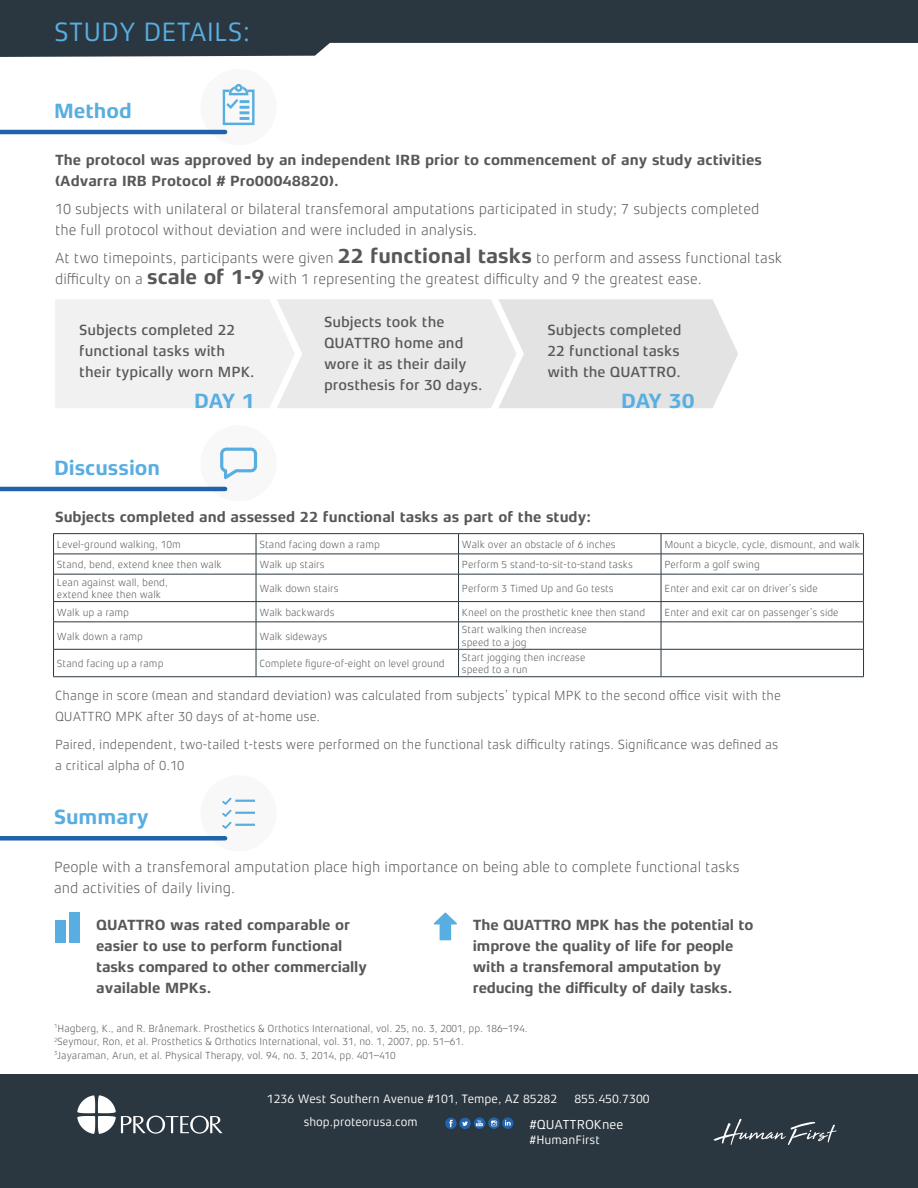
<style>
.page{position:relative;width:918px;height:1188px;background:#fff}
.page>*{position:absolute;margin:0;border:0;box-sizing:border-box;transform-origin:0 0}
.t1{font:27px "Xenois Sans Pro";color:#59aee1}
.t2{font:700 21px "Xenois Sans Pro";color:#59aee1}
.t3{font:300 15px/21px "Xenois Sans Pro";color:#57585a}
.t4{font:700 15px/21px "Xenois Sans Pro";color:#57585a}
.t5{font:500 15px/21px "Xenois Sans Pro";color:#57585a}
.t6{font:300 13.5px/21px "Xenois Sans Pro";color:#57585a}
.t7{font:13.2px "Xenois Sans Pro";color:#fff}
.t8{font:12.3px "Xenois Sans Pro";color:#fff}
.t9{font:300 10.5px/12.6px "Xenois Sans Pro";color:#57585a}
.s1{font-weight:700;font-size:21px}
</style>
<div class="page">
<div style="left:0;top:1075px;width:918px;height:113px;background:#2b3740"></div>
<svg style="left:445px;top:1118px;width:12px;height:11px"></svg>
<svg style="left:449px;top:1120px;width:4px;height:7px"></svg>
<svg style="left:488px;top:1117px;width:12px;height:12px"></svg>
<svg style="left:491px;top:1121px;width:6px;height:5px"></svg>
<svg style="left:474px;top:1117px;width:11px;height:12px"></svg>
<svg style="left:476px;top:1120px;width:7px;height:6px"></svg>
<div style="left:459px;top:1118px;width:12px;height:11px;background:#2264ad;border-radius:50%"></div>
<svg style="left:462px;top:1121px;width:6px;height:5px"></svg>
<svg style="left:502px;top:1117px;width:12px;height:12px"></svg>
<svg style="left:505px;top:1120px;width:6px;height:6px"></svg>
<svg style="left:77px;top:1095px;width:145px;height:39px"></svg>
<svg style="left:714px;top:1119px;width:123px;height:26px"></svg>
<div style="left:201px;top:775px;width:76px;height:76px;background:#f8f8f8;border-radius:50%"></div>
<hr style="left:235px;top:800px;width:20px;height:2px;background:#59aee1">
<hr style="left:235px;top:812px;width:20px;height:2px;background:#59aee1">
<hr style="left:235px;top:824px;width:20px;height:2px;background:#59aee1">
<svg style="left:222px;top:798px;width:10px;height:31px"></svg>
<div style="left:201px;top:69px;width:76px;height:76px;background:#f8f8f8;border-radius:50%"></div>
<svg style="left:223px;top:84px;width:32px;height:41px"></svg>
<div style="left:55px;top:299px;width:683px;height:109px;background:#eaeaea"></div>
<hr style="left:53px;top:533px;width:203px;height:1px;background:#2b373f">
<hr style="left:256px;top:533px;width:203px;height:1px;background:#2b373f">
<hr style="left:459px;top:533px;width:202px;height:1px;background:#2b373f">
<hr style="left:661px;top:533px;width:203px;height:1px;background:#2b373f">
<hr style="left:53px;top:554px;width:203px;height:1px;background:#2b373f">
<hr style="left:256px;top:554px;width:203px;height:1px;background:#2b373f">
<hr style="left:459px;top:554px;width:202px;height:1px;background:#2b373f">
<hr style="left:661px;top:554px;width:203px;height:1px;background:#2b373f">
<hr style="left:53px;top:574px;width:203px;height:1px;background:#2b373f">
<hr style="left:256px;top:574px;width:203px;height:1px;background:#2b373f">
<hr style="left:459px;top:574px;width:202px;height:1px;background:#2b373f">
<hr style="left:661px;top:574px;width:203px;height:1px;background:#2b373f">
<hr style="left:53px;top:601px;width:203px;height:1px;background:#2b373f">
<hr style="left:256px;top:601px;width:203px;height:1px;background:#2b373f">
<hr style="left:459px;top:601px;width:202px;height:1px;background:#2b373f">
<hr style="left:661px;top:601px;width:203px;height:1px;background:#2b373f">
<hr style="left:53px;top:622px;width:203px;height:1px;background:#2b373f">
<hr style="left:256px;top:622px;width:203px;height:1px;background:#2b373f">
<hr style="left:459px;top:622px;width:202px;height:1px;background:#2b373f">
<hr style="left:661px;top:622px;width:203px;height:1px;background:#2b373f">
<hr style="left:53px;top:649px;width:203px;height:1px;background:#2b373f">
<svg style="left:53px;top:534px;width:1px;height:142px"></svg>
<hr style="left:256px;top:649px;width:203px;height:1px;background:#2b373f">
<svg style="left:256px;top:534px;width:1px;height:142px"></svg>
<hr style="left:459px;top:649px;width:202px;height:1px;background:#2b373f">
<svg style="left:458px;top:534px;width:1px;height:142px"></svg>
<hr style="left:661px;top:649px;width:203px;height:1px;background:#2b373f">
<svg style="left:661px;top:534px;width:1px;height:142px"></svg>
<svg style="left:863px;top:534px;width:1px;height:142px"></svg>
<hr style="left:53px;top:676px;width:203px;height:1px;background:#2b373f">
<hr style="left:256px;top:676px;width:203px;height:1px;background:#2b373f">
<hr style="left:459px;top:676px;width:202px;height:1px;background:#2b373f">
<hr style="left:661px;top:676px;width:203px;height:1px;background:#2b373f">
<div style="left:201px;top:425px;width:76px;height:76px;background:#f8f8f8;border-radius:50%"></div>
<svg style="left:220px;top:448px;width:37px;height:31px"></svg>
<div style="left:0;top:836px;width:225px;height:5px;background:#1f63ab"></div>
<hr style="left:0;top:487px;width:225px;height:4px;background:#1f63ab">
<hr style="left:0;top:130px;width:225px;height:4px;background:#1f63ab">
<svg style="left:0;top:0;width:918px;height:57px;fill:#2b3740"></svg>
<svg style="left:433px;top:912px;width:24px;height:28px"></svg>
<div style="left:56px;top:920px;width:10px;height:23px;background:#59aee1"></div>
<div style="left:69px;top:918px;width:11px;height:25px;background:#59aee1"></div>
<svg style="left:69px;top:913px;width:11px;height:4px"></svg>
<p class="t1" style="left:54px;top:16px;width:198px">STUDY DETAILS:</p>
<p class="t2" style="left:54px;top:98px;width:79px">Method</p>
<p class="t4" style="left:55px;top:150px;width:708px">The protocol was approved by an independent IRB prior to commencement of any study activities (Advarra IRB Protocol # Pro00048820).</p>
<p class="t3" style="left:55px;top:199px;width:706px">10 subjects with unilateral or bilateral transfemoral amputations participated in study; 7 subjects completed the full protocol without deviation and were included in analysis.</p>
<p class="t3" style="left:55px;top:247px;width:729px">At two timepoints, participants were given <span class="s1">22 functional tasks</span> to perform and assess functional task difficulty on a <span class="s1">scale of 1-9</span> with 1 representing the greatest difficulty and 9 the greatest ease.</p>
<p class="t5" style="left:79px;top:319px;width:177px">Subjects completed 22 functional tasks with their typically worn MPK.</p>
<p class="t5" style="left:324px;top:312px;width:160px">Subjects took the<br>QUATTRO home and wore it as their daily prosthesis for 30 days.</p>
<p class="t5" style="left:548px;top:319px;width:136px">Subjects completed<br>22 functional tasks with the QUATTRO.</p>
<p class="t2" style="left:194px;top:389px;width:62px">DAY 1</p>
<p class="t2" style="left:621px;top:389px;width:75px">DAY 30</p>
<p class="t2" style="left:54px;top:455px;width:108px">Discussion</p>
<p class="t4" style="left:55px;top:506px;width:537px">Subjects completed and assessed 22 functional tasks as part of the study:</p>
<p class="t9" style="left:57px;top:538px;width:125px">Level-ground walking, 10m</p>
<p class="t9" style="left:259px;top:538px;width:122px">Stand facing down a ramp</p>
<p class="t9" style="left:462px;top:538px;width:155px">Walk over an obstacle of 6 inches</p>
<p class="t9" style="left:664px;top:538px;width:197px">Mount a bicycle, cycle, dismount, and walk</p>
<p class="t9" style="left:57px;top:558px;width:166px">Stand, bend, extend knee then walk</p>
<p class="t9" style="left:259px;top:558px;width:67px">Walk up stairs</p>
<p class="t9" style="left:462px;top:558px;width:173px">Perform 5 stand-to-sit-to-stand tasks</p>
<p class="t9" style="left:664px;top:558px;width:97px">Perform a golf swing</p>
<p class="t9" style="left:57px;top:576px;width:112px">Lean against wall, bend, extend knee then walk</p>
<p class="t9" style="left:259px;top:582px;width:81px">Walk down stairs</p>
<p class="t9" style="left:462px;top:582px;width:153px">Perform 3 Timed Up and Go tests</p>
<p class="t9" style="left:664px;top:582px;width:155px">Enter and exit car on driver’s side</p>
<p class="t9" style="left:57px;top:606px;width:74px">Walk up a ramp</p>
<p class="t9" style="left:259px;top:606px;width:77px">Walk backwards</p>
<p class="t9" style="left:462px;top:606px;width:185px">Kneel on the prosthetic knee then stand</p>
<p class="t9" style="left:664px;top:606px;width:176px">Enter and exit car on passenger’s side</p>
<p class="t9" style="left:57px;top:630px;width:88px">Walk down a ramp</p>
<p class="t9" style="left:259px;top:630px;width:69px">Walk sideways</p>
<p class="t9" style="left:462px;top:623px;width:126px">Start walking then increase speed to a jog</p>
<p class="t9" style="left:57px;top:657px;width:108px">Stand facing up a ramp</p>
<p class="t9" style="left:259px;top:657px;width:187px">Complete figure-of-eight on level ground</p>
<p class="t9" style="left:462px;top:651px;width:125px">Start jogging then increase speed to a run</p>
<p class="t6" style="left:55px;top:685px;width:727px">Change in score (mean and standard deviation) was calculated from subjects’ typical MPK to the second office visit with the<br>QUATTRO MPK after 30 days of at-home use.</p>
<p class="t6" style="left:55px;top:734px;width:725px">Paired, independent, two-tailed t-tests were performed on the functional task difficulty ratings. Significance was defined as a critical alpha of 0.10</p>
<p class="t2" style="left:54px;top:805px;width:97px">Summary</p>
<p class="t3" style="left:54px;top:856px;width:687px">People with a transfemoral amputation place high importance on being able to complete functional tasks and activities of daily living.</p>
<p class="t4" style="left:96px;top:915px;width:272px">QUATTRO was rated comparable or easier to use to perform functional tasks compared to other commercially available MPKs.</p>
<p class="t4" style="left:473px;top:915px;width:282px">The QUATTRO MPK has the potential to improve the quality of life for people with a transfemoral amputation by reducing the difficulty of daily tasks.</p>
<p class="t9" style="left:54px;top:1022px;width:475px"><sup>1</sup>Hagberg, K., and R. Brånemark. Prosthetics &amp; Orthotics International, vol. 25, no. 3, 2001, pp. 186–194.</p>
<p class="t9" style="left:54px;top:1035px;width:411px"><sup>2</sup>Seymour, Ron, et al. Prosthetics &amp; Orthotics International, vol. 31, no. 1, 2007, pp. 51–61.</p>
<p class="t9" style="left:54px;top:1049px;width:343px"><sup>3</sup>Jayaraman, Arun, et al. Physical Therapy, vol. 94, no. 3, 2014, pp. 401–410</p>
<p class="t8" style="left:267px;top:1092px;width:292px">1236 West Southern Avenue #101, Tempe, AZ 85282</p>
<p class="t8" style="left:574px;top:1092px;width:77px">855.450.7300</p>
<p class="t8" style="left:304px;top:1115px;width:116px">shop.proteorusa.com</p>
<p class="t7" style="left:530px;top:1117px;width:95px">#QUATTROKnee</p>
<p class="t8" style="left:530px;top:1132px;width:72px">#HumanFirst</p>
</div>
